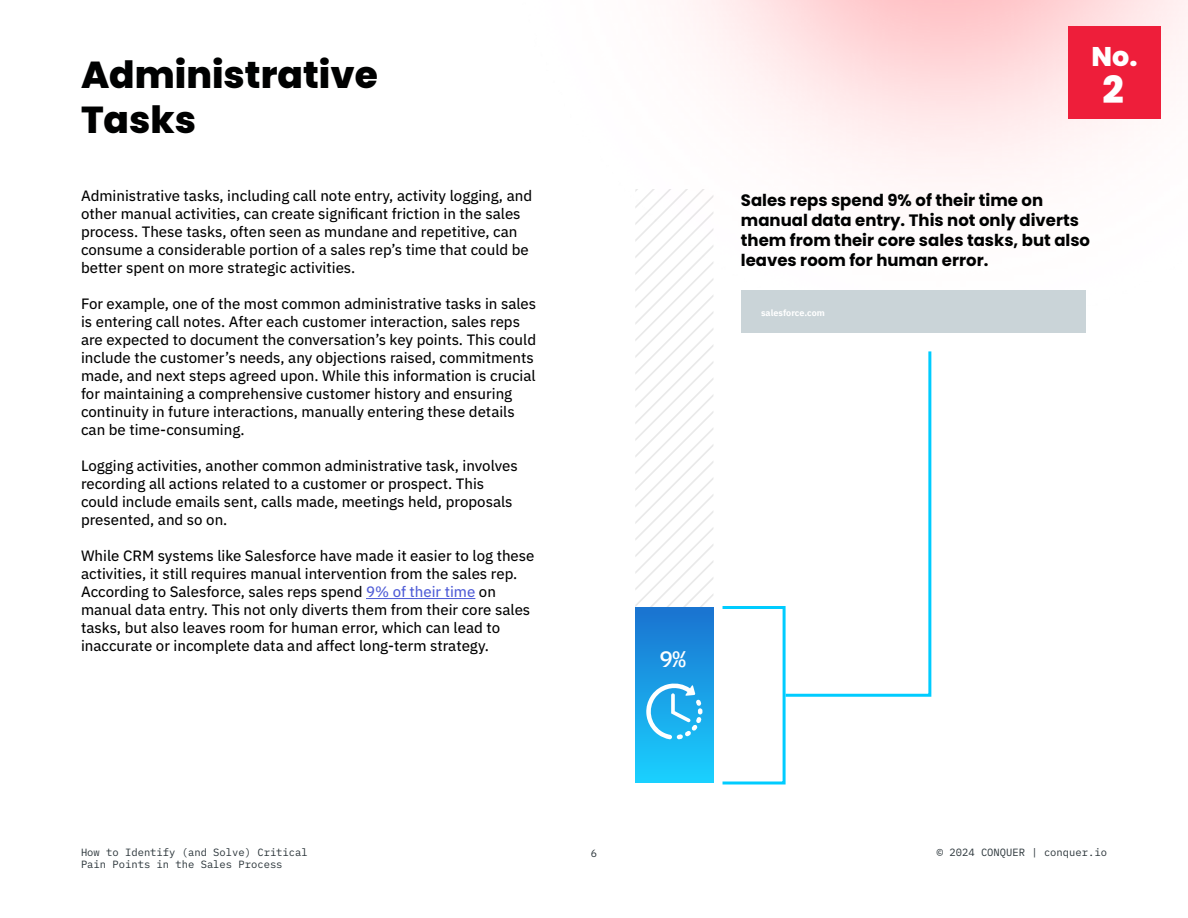
<style>
.page{position:relative;width:1188px;height:918px;background:#fff}
.page>*{position:absolute;margin:0;border:0;box-sizing:border-box;transform-origin:0 0}
.t1{font:800 37.5px/45px "Poppins";color:#000101}
.t2{font:800 37.5px "Poppins";color:#fff}
.t3{font:800 27px "Poppins";color:#fff}
.t4{font:500 22.5px "IBM Plex Mono";color:#fff}
.t5{font:700 16.5px/19.8px "Poppins";color:#000101}
.t6{font:15px/18px "IBM Plex Sans Text";color:#000101}
.t7{font:10.5px/12.6px "IBM Plex Mono";color:#2a3439}
.t8{font:700 9px "IBM Plex Sans";color:#fff}
.s1{color:#4f5cd6}
</style>
<div class="page">
<img style="left:689px;top:0;width:499px;height:379px">
<hr style="left:366px;top:598px;width:109px;height:1px;background:#4f5cd6">
<div style="left:1069px;top:26px;width:92px;height:92px;background:#ee1e3a"></div>
<div style="left:741px;top:291px;width:345px;height:42px;background:#cad4d8"></div>
<svg style="left:635px;top:189px;width:78px;height:419px"></svg>
<div style="left:635px;top:608px;width:78px;height:175px;background:linear-gradient(to bottom,#1a73d0,#1ad1ff)"></div>
<svg style="left:646px;top:683px;width:56px;height:56px"></svg>
<div style="left:721px;top:606px;width:65px;height:178px;border:3px solid #0cf"></div>
<svg style="left:783px;top:348px;width:150px;height:350px"></svg>
<h1 class="t1" style="left:81px;top:53px;width:298px">Administrative<br>Tasks</h1>
<p class="t6" style="left:81px;top:185px;width:453px">Administrative tasks, including call note entry, activity logging, and other manual activities, can create significant friction in the sales process. These tasks, often seen as mundane and repetitive, can consume a considerable portion of a sales rep’s time that could be better spent on more strategic activities.</p>
<p class="t6" style="left:81px;top:293px;width:457px">For example, one of the most common administrative tasks in sales is entering call notes. After each customer interaction, sales reps are expected to document the conversation’s key points. This could include the customer’s needs, any objections raised, commitments made, and next steps agreed upon. While this information is crucial for maintaining a comprehensive customer history and ensuring continuity in future interactions, manually entering these details can be time-consuming.</p>
<p class="t6" style="left:81px;top:455px;width:438px">Logging activities, another common administrative task, involves recording all actions related to a customer or prospect. This could include emails sent, calls made, meetings held, proposals presented, and so on.</p>
<p class="t6" style="left:81px;top:545px;width:455px">While CRM systems like Salesforce have made it easier to log these activities, it still requires manual intervention from the sales rep.<br>According to Salesforce, sales reps spend <span class="s1">9% of their time</span> on manual data entry. This not only diverts them from their core sales tasks, but also leaves room for human error, which can lead to inaccurate or incomplete data and affect long-term strategy.</p>
<h2 class="t3" style="left:1092px;top:40px;width:47px">No.</h2>
<h1 class="t2" style="left:1103px;top:68px;width:23px">2</h1>
<p class="t5" style="left:741px;top:191px;width:351px">Sales reps spend 9% of their time on manual data entry. This not only diverts them from their core sales tasks, but also leaves room for human error.</p>
<p class="t8" style="left:761px;top:305px;width:65px">salesforce.com</p>
<h3 class="t4" style="left:660px;top:642px;width:28px">9%</h3>
<p class="t7" style="left:81px;top:845px;width:228px">How to Identify (and Solve) Critical<br>Pain Points in the Sales Process</p>
<p class="t7" style="left:591px;top:847px;width:8px">6</p>
<p class="t7" style="left:937px;top:845px;width:172px">© 2024 CONQUER | conquer.io</p>
</div>
